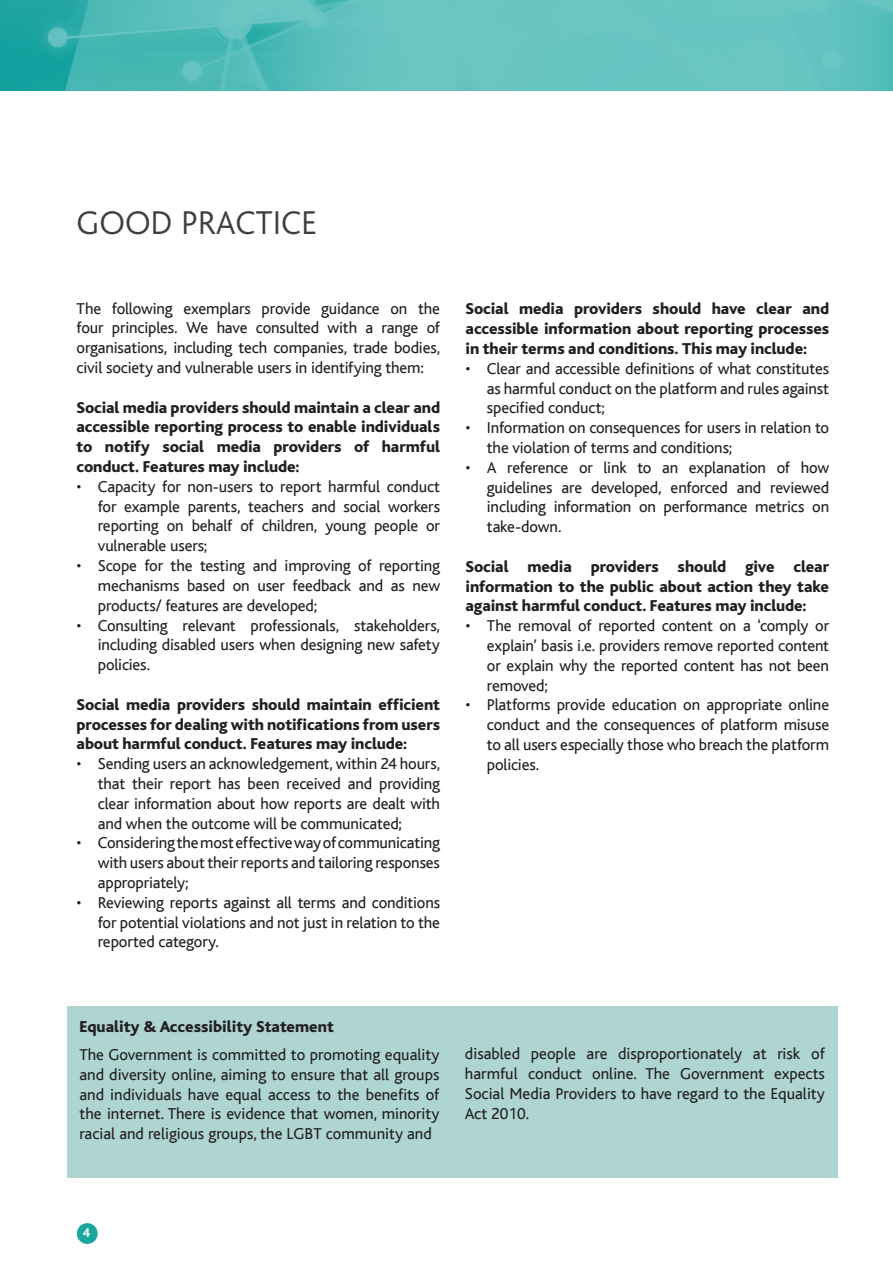
<style>
.page{position:relative;width:893px;height:1263px;background:#fff}
.page>*{position:absolute;margin:0;border:0;box-sizing:border-box;transform-origin:0 0}
.t1{font:300 34.5px "Bliss";color:#3e3e3f}
.t2{font:16.5px/19.8px "Bliss";letter-spacing:-.01em;color:#231f20;text-align:justify}
.t3{font:800 16.5px/19.8px "Bliss";letter-spacing:-.005em;color:#231f20;text-align:justify}
.t4{font:700 13.5px "Bliss";color:#fff}
</style>
<div class="page">
<div style="left:67px;top:1006px;width:771px;height:172px;background:#aed5d2"></div>
<div style="left:77px;top:1223px;width:21px;height:21px;background:#1ca79e;border-radius:50%"></div>
<img style="left:0;top:0;width:893px;height:90px">
<p class="t1" style="left:77px;top:205px;width:242px">GOOD PRACTICE</p>
<p class="t2" style="left:77px;top:299px;width:365px">The following exemplars provide guidance on the four principles. We have consulted with a range of organisations, including tech companies, trade bodies, civil society and vulnerable users in identifying them:</p>
<p class="t3" style="left:77px;top:398px;width:365px">Social media providers should maintain a clear and accessible reporting process to enable individuals to notify social media providers of harmful conduct. Features may include:</p>
<p class="t2" style="left:98px;top:477px;width:344px;text-indent:-21px">• Capacity for non-users to report harmful conduct for example parents, teachers and social workers reporting on behalf of children, young people or vulnerable users;</p>
<p class="t2" style="left:98px;top:556px;width:344px;text-indent:-21px">• Scope for the testing and improving of reporting mechanisms based on user feedback and as new products/ features are developed;</p>
<p class="t2" style="left:98px;top:615px;width:344px;text-indent:-21px">• Consulting relevant professionals, stakeholders, including disabled users when designing new safety policies.</p>
<p class="t3" style="left:77px;top:695px;width:365px">Social media providers should maintain efficient processes for dealing with notifications from users about harmful conduct. Features may include:</p>
<p class="t2" style="left:98px;top:754px;width:344px;text-indent:-21px">• Sending users an acknowledgement, within 24 hours, that their report has been received and providing clear information about how reports are dealt with and when the outcome will be communicated;</p>
<p class="t2" style="left:98px;top:833px;width:344px;text-indent:-21px">• Considering the most effective way of communicating with users about their reports and tailoring responses appropriately;</p>
<p class="t2" style="left:98px;top:893px;width:344px;text-indent:-21px">• Reviewing reports against all terms and conditions for potential violations and not just in relation to the reported category.</p>
<p class="t3" style="left:466px;top:299px;width:365px">Social media providers should have clear and accessible information about reporting processes in their terms and conditions. This may include:</p>
<p class="t2" style="left:487px;top:359px;width:344px;text-indent:-21px">• Clear and accessible definitions of what constitutes as harmful conduct on the platform and rules against specified conduct;</p>
<p class="t2" style="left:487px;top:418px;width:344px;text-indent:-21px">• Information on consequences for users in relation to the violation of terms and conditions;</p>
<p class="t2" style="left:487px;top:458px;width:344px;text-indent:-21px">• A reference or link to an explanation of how guidelines are developed, enforced and reviewed including information on performance metrics on take-down.</p>
<p class="t3" style="left:466px;top:557px;width:365px">Social media providers should give clear information to the public about action they take against harmful conduct. Features may include:</p>
<p class="t2" style="left:487px;top:616px;width:344px;text-indent:-21px">• The removal of reported content on a ‘comply or explain’ basis i.e. providers remove reported content or explain why the reported content has not been removed;</p>
<p class="t2" style="left:487px;top:695px;width:344px;text-indent:-21px">• Platforms provide education on appropriate online conduct and the consequences of platform misuse to all users especially those who breach the platform policies.</p>
<p class="t3" style="left:80px;top:1017px;width:256px">Equality &amp; Accessibility Statement</p>
<p class="t2" style="left:80px;top:1045px;width:361px">The Government is committed to promoting equality and diversity online, aiming to ensure that all groups and individuals have equal access to the benefits of the internet. There is evidence that women, minority racial and religious groups, the LGBT community and</p>
<p class="t2" style="left:465px;top:1044px;width:361px">disabled people are disproportionately at risk of harmful conduct online. The Government expects Social Media Providers to have regard to the Equality Act 2010.</p>
<p class="t4" style="left:83px;top:1226px;width:9px">4</p>
</div>
